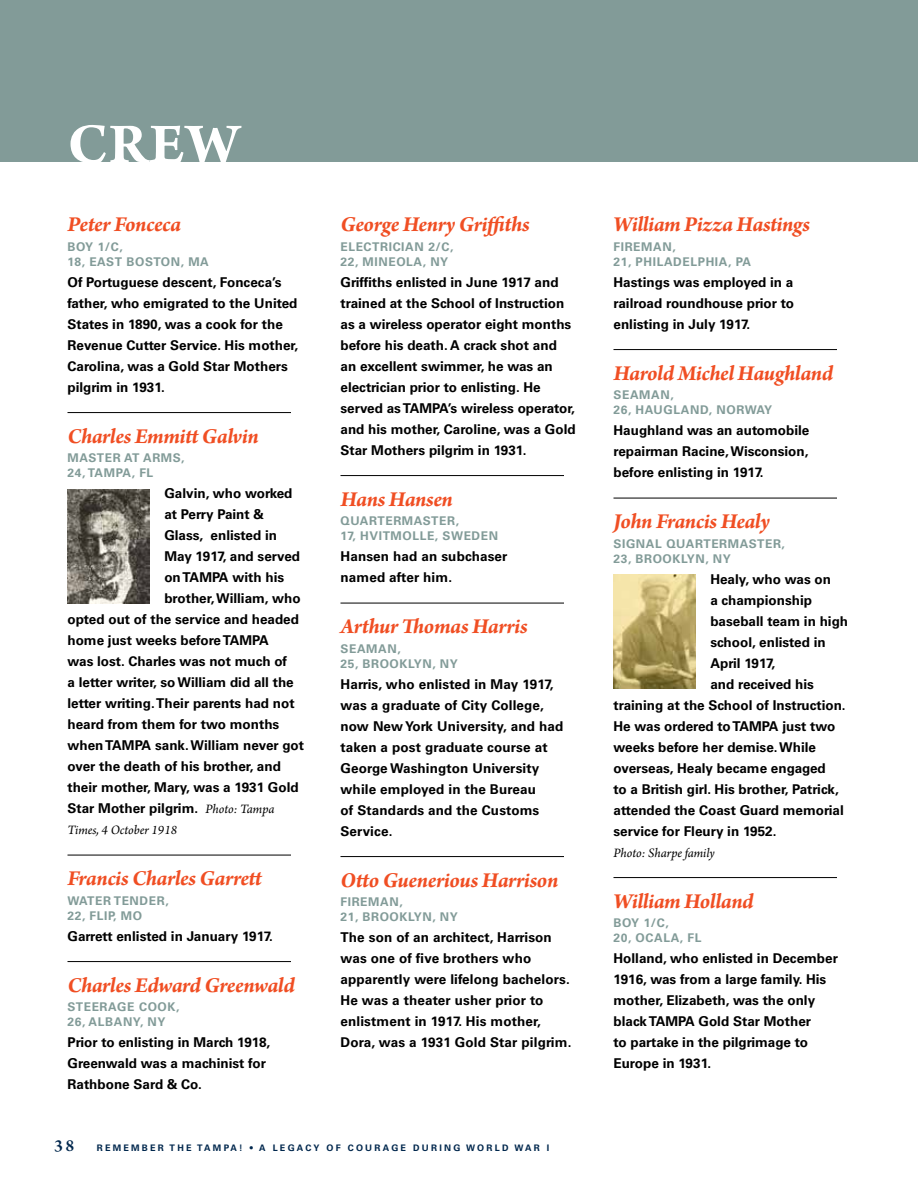
<style>
.page{position:relative;width:918px;height:1188px;background:#fff}
.page>*{position:absolute;margin:0;border:0;box-sizing:border-box;transform-origin:0 0}
.t1{font:700 60px "Arno Pro";color:#fff}
.t2{font:italic 700 22.5px "Arno Pro";letter-spacing:-.02em;color:#f04e23}
.t3{font:700 13.5px/21px "Univers LT Pro 65";color:#000}
.t4{font:italic 13.5px "Arno Pro";letter-spacing:-.005em;color:#000}
.t5{font:700 12px/15px "Univers LT Pro 65";letter-spacing:.05em;color:#829b98}
.t6{font:700 9px "Univers LT Pro 65";letter-spacing:.25em;color:#00274d}
.s1{font-family:"Arno Pro";font-weight:400;font-style:italic}
.s2{font-family:"Arno Pro";font-weight:600;font-size:18px}
</style>
<div class="page">
<div style="left:0;top:0;width:918px;height:162px;background:#829b98"></div>
<hr style="left:68px;top:412px;width:223px;height:1px;background:#000">
<hr style="left:68px;top:855px;width:223px;height:1px;background:#000">
<hr style="left:68px;top:961px;width:223px;height:1px;background:#000">
<hr style="left:340px;top:475px;width:224px;height:1px;background:#000">
<hr style="left:340px;top:603px;width:224px;height:1px;background:#000">
<hr style="left:340px;top:856px;width:224px;height:1px;background:#000">
<hr style="left:614px;top:349px;width:223px;height:1px;background:#000">
<hr style="left:614px;top:498px;width:223px;height:1px;background:#000">
<hr style="left:614px;top:877px;width:223px;height:1px;background:#000">
<img style="left:614px;top:574px;width:81px;height:114px">
<img style="left:68px;top:489px;width:81px;height:114px">
<h1 class="t1" style="left:68px;top:109px;width:173px">CREW</h1>
<h2 class="t2" style="left:68px;top:211px;width:115px">Peter Fonceca</h2>
<p class="t5" style="left:68px;top:238px;width:143px">BOY 1/C,<br>18, EAST BOSTON, MA</p>
<p class="t3" style="left:68px;top:271px;width:232px">Of Portuguese descent, Fonceca’s father, who emigrated to the United<br>States in 1890, was a cook for the<br>Revenue Cutter Service. His mother,<br>Carolina, was a Gold Star Mothers pilgrim in 1931.</p>
<h2 class="t2" style="left:68px;top:423px;width:193px">Charles Emmitt Galvin</h2>
<p class="t5" style="left:68px;top:450px;width:119px">MASTER AT ARMS,<br>24, TAMPA, FL</p>
<p class="t3" style="left:164px;top:482px;width:130px">Galvin, who worked</p>
<p class="t3" style="left:164px;top:503px;width:101px">at Perry Paint &amp;</p>
<p class="t3" style="left:164px;top:524px;width:114px">Glass, enlisted in</p>
<p class="t3" style="left:164px;top:545px;width:137px">May 1917, and served</p>
<p class="t3" style="left:164px;top:566px;width:121px">on TAMPA with his</p>
<p class="t3" style="left:164px;top:587px;width:138px">brother, William, who</p>
<p class="t3" style="left:67px;top:608px;width:233px">opted out of the service and headed</p>
<p class="t3" style="left:67px;top:629px;width:203px">home just weeks before TAMPA</p>
<p class="t3" style="left:67px;top:650px;width:221px">was lost. Charles was not much of</p>
<p class="t3" style="left:67px;top:671px;width:228px">a letter writer, so William did all the</p>
<p class="t3" style="left:67px;top:692px;width:229px">letter writing. Their parents had not</p>
<p class="t3" style="left:67px;top:713px;width:213px">heard from them for two months</p>
<p class="t3" style="left:67px;top:734px;width:238px">when TAMPA sank. William never got</p>
<p class="t3" style="left:67px;top:755px;width:215px">over the death of his brother, and</p>
<p class="t3" style="left:67px;top:776px;width:233px">their mother, Mary, was a 1931 Gold</p>
<p class="t3" style="left:67px;top:797px;width:209px">Star Mother pilgrim. <span class="s1">Photo: Tampa</span></p>
<p class="t4" style="left:67px;top:823px;width:111px">Times, 4 October 1918</p>
<h2 class="t2" style="left:68px;top:865px;width:197px">Francis Charles Garrett</h2>
<p class="t5" style="left:68px;top:892px;width:103px">WATER TENDER,<br>22, FLIP, MO</p>
<p class="t3" style="left:68px;top:925px;width:207px">Garrett enlisted in January 1917.</p>
<h2 class="t2" style="left:68px;top:972px;width:229px">Charles Edward Greenwald</h2>
<p class="t5" style="left:68px;top:999px;width:114px">STEERAGE COOK,<br>26, ALBANY, NY</p>
<p class="t3" style="left:68px;top:1031px;width:204px">Prior to enlisting in March 1918,<br>Greenwald was a machinist for<br>Rathbone Sard &amp; Co.</p>
<h2 class="t2" style="left:340px;top:211px;width:191px">George Henry Griffiths</h2>
<p class="t5" style="left:340px;top:238px;width:115px">ELECTRICIAN 2/C,<br>22, MINEOLA, NY</p>
<p class="t3" style="left:340px;top:271px;width:237px">Griffiths enlisted in June 1917 and trained at the School of Instruction as a wireless operator eight months before his death. A crack shot and an excellent swimmer, he was an electrician prior to enlisting. He served as TAMPA’s wireless operator, and his mother, Caroline, was a Gold Star Mothers pilgrim in 1931.</p>
<h2 class="t2" style="left:340px;top:486px;width:114px">Hans Hansen</h2>
<p class="t5" style="left:340px;top:513px;width:159px">QUARTERMASTER,<br>17, HVITMOLLE, SWEDEN</p>
<p class="t3" style="left:340px;top:545px;width:168px">Hansen had an subchaser named after him.</p>
<h2 class="t2" style="left:340px;top:613px;width:189px">Arthur Thomas Harris</h2>
<p class="t5" style="left:340px;top:640px;width:119px">SEAMAN,<br>25, BROOKLYN, NY</p>
<p class="t3" style="left:340px;top:673px;width:224px">Harris, who enlisted in May 1917, was a graduate of City College, now New York University, and had taken a post graduate course at<br>George Washington University while employed in the Bureau<br>of Standards and the Customs<br>Service.</p>
<h2 class="t2" style="left:340px;top:867px;width:219px">Otto Guenerious Harrison</h2>
<p class="t5" style="left:340px;top:894px;width:119px">FIREMAN,<br>21, BROOKLYN, NY</p>
<p class="t3" style="left:340px;top:926px;width:232px">The son of an architect, Harrison was one of five brothers who apparently were lifelong bachelors.<br>He was a theater usher prior to enlistment in 1917. His mother,<br>Dora, was a 1931 Gold Star pilgrim.</p>
<p class="t6" style="left:54px;top:1141px;width:497px"><span class="s2">38</span> REMEMBER THE TAMPA! • A LEGACY OF COURAGE DURING WORLD WAR I</p>
<h2 class="t2" style="left:614px;top:211px;width:198px">William Pizza Hastings</h2>
<p class="t5" style="left:614px;top:238px;width:139px">FIREMAN,<br>21, PHILADELPHIA, PA</p>
<p class="t3" style="left:614px;top:271px;width:182px;text-align:justify">Hastings was employed in a railroad roundhouse prior to enlisting in July 1917.</p>
<h2 class="t2" style="left:614px;top:360px;width:221px">Harold Michel Haughland</h2>
<p class="t5" style="left:614px;top:387px;width:160px">SEAMAN,<br>26, HAUGLAND, NORWAY</p>
<p class="t3" style="left:614px;top:419px;width:197px;text-align:justify">Haughland was an automobile repairman Racine, Wisconsion, before enlisting in 1917.</p>
<h2 class="t2" style="left:614px;top:508px;width:158px">John Francis Healy</h2>
<p class="t5" style="left:614px;top:535px;width:173px">SIGNAL QUARTERMASTER,<br>23, BROOKLYN, NY</p>
<p class="t3" style="left:710px;top:568px;width:122px">Healy, who was on</p>
<p class="t3" style="left:710px;top:589px;width:103px">a championship</p>
<p class="t3" style="left:710px;top:610px;width:139px">baseball team in high</p>
<p class="t3" style="left:710px;top:631px;width:117px">school, enlisted in</p>
<p class="t3" style="left:710px;top:652px;width:66px">April 1917,</p>
<p class="t3" style="left:710px;top:673px;width:105px">and received his</p>
<p class="t3" style="left:613px;top:694px;width:234px">training at the School of Instruction.</p>
<p class="t3" style="left:613px;top:715px;width:223px">He was ordered to TAMPA just two</p>
<p class="t3" style="left:613px;top:736px;width:204px">weeks before her demise. While</p>
<p class="t3" style="left:613px;top:757px;width:214px">overseas, Healy became engaged</p>
<p class="t3" style="left:613px;top:778px;width:227px">to a British girl. His brother, Patrick,</p>
<p class="t3" style="left:613px;top:799px;width:232px">attended the Coast Guard memorial</p>
<p class="t3" style="left:613px;top:820px;width:165px">service for Fleury in 1952.</p>
<p class="t4" style="left:613px;top:845px;width:103px">Photo: Sharpe family</p>
<h2 class="t2" style="left:614px;top:888px;width:142px">William Holland</h2>
<p class="t5" style="left:614px;top:915px;width:89px">BOY 1/C,<br>20, OCALA, FL</p>
<p class="t3" style="left:614px;top:947px;width:226px">Holland, who enlisted in December<br>1916, was from a large family. His mother, Elizabeth, was the only black TAMPA Gold Star Mother<br>to partake in the pilgrimage to<br>Europe in 1931.</p>
</div>
